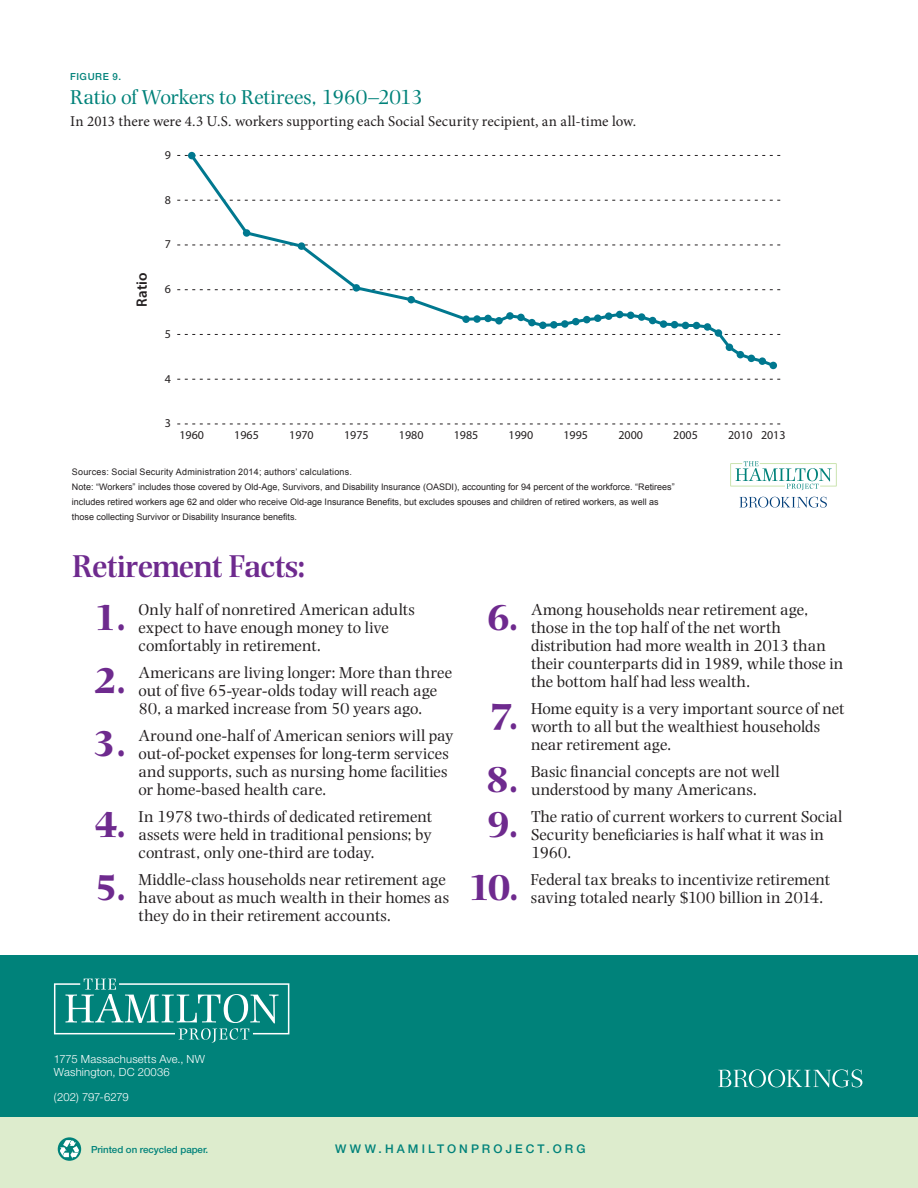
<style>
.page{position:relative;width:918px;height:1188px;background:#fff}
.page>*{position:absolute;margin:0;border:0;box-sizing:border-box;transform-origin:0 0}
.t1{font:700 37.5px "Photina MT Std";color:#6e2a8e}
.t2{font:600 33px "Photina MT Std";letter-spacing:-.015em;color:#6e2a8e}
.t3{font:21px "Photina MT Std";letter-spacing:-.01em;color:#00827a}
.t4{font:16.5px/18px "Photina MT Std";color:#231f20}
.t5{font:15px "Minion Pro";letter-spacing:.005em;color:#231f20}
.t6{font:600 15px "Myriad Pro";color:#231f20}
.t7{font:12px "Myriad Pro";color:#231f20}
.t8{font:500 12px "Helvetica Neue";letter-spacing:.255em;color:#00827a}
.t9{font:300 11.25px/13.5px "Helvetica Neue";letter-spacing:.015em;color:#fff}
.t10{font:300 11.25px "Helvetica Neue";letter-spacing:-.015em;color:#fff}
.t11{font:500 9.75px "Helvetica Neue";letter-spacing:-.005em;color:#00827a}
.t12{font:9px/15px "Arial";color:#231f20}
</style>
<div class="page">
<div style="left:0;top:955px;width:918px;height:163px;background:#00827a"></div>
<svg style="left:54px;top:979px;width:235px;height:64px"></svg>
<svg style="left:718px;top:1069px;width:144px;height:18px"></svg>
<div style="left:0;top:1118px;width:918px;height:70px;background:#ddeccd"></div>
<svg style="left:58px;top:1137px;width:23px;height:24px"></svg>
<svg style="left:57px;top:1137px;width:25px;height:22px"></svg>
<svg style="left:740px;top:497px;width:87px;height:11px"></svg>
<svg style="left:730px;top:461px;width:107px;height:29px"></svg>
<svg style="left:177px;top:379px;width:604px;height:1px"></svg>
<svg style="left:177px;top:289px;width:604px;height:1px"></svg>
<svg style="left:177px;top:200px;width:604px;height:1px"></svg>
<svg style="left:177px;top:424px;width:604px;height:1px"></svg>
<svg style="left:177px;top:245px;width:604px;height:1px"></svg>
<svg style="left:177px;top:155px;width:604px;height:1px"></svg>
<svg style="left:177px;top:311px;width:604px;height:58px"></svg>
<div style="left:473px;top:315px;width:8px;height:8px;background:#00788f;border-radius:50%"></div>
<div style="left:484px;top:315px;width:8px;height:7px;background:#00788f;border-radius:50%"></div>
<div style="left:495px;top:317px;width:8px;height:8px;background:#00788f;border-radius:50%"></div>
<div style="left:506px;top:312px;width:8px;height:8px;background:#00788f;border-radius:50%"></div>
<div style="left:517px;top:314px;width:8px;height:7px;background:#00788f;border-radius:50%"></div>
<div style="left:528px;top:319px;width:8px;height:7px;background:#00788f;border-radius:50%"></div>
<div style="left:539px;top:322px;width:8px;height:7px;background:#00788f;border-radius:50%"></div>
<div style="left:550px;top:321px;width:8px;height:8px;background:#00788f;border-radius:50%"></div>
<div style="left:561px;top:320px;width:8px;height:8px;background:#00788f;border-radius:50%"></div>
<div style="left:572px;top:318px;width:8px;height:7px;background:#00788f;border-radius:50%"></div>
<div style="left:583px;top:316px;width:8px;height:7px;background:#00788f;border-radius:50%"></div>
<div style="left:594px;top:314px;width:7px;height:8px;background:#00788f;border-radius:50%"></div>
<div style="left:605px;top:312px;width:7px;height:8px;background:#00788f;border-radius:50%"></div>
<div style="left:616px;top:311px;width:7px;height:7px;background:#00788f;border-radius:50%"></div>
<div style="left:627px;top:312px;width:7px;height:7px;background:#00788f;border-radius:50%"></div>
<div style="left:638px;top:313px;width:7px;height:8px;background:#00788f;border-radius:50%"></div>
<div style="left:649px;top:317px;width:7px;height:7px;background:#00788f;border-radius:50%"></div>
<div style="left:660px;top:320px;width:7px;height:8px;background:#00788f;border-radius:50%"></div>
<div style="left:671px;top:321px;width:7px;height:7px;background:#00788f;border-radius:50%"></div>
<div style="left:682px;top:322px;width:7px;height:7px;background:#00788f;border-radius:50%"></div>
<div style="left:693px;top:322px;width:7px;height:7px;background:#00788f;border-radius:50%"></div>
<div style="left:704px;top:323px;width:7px;height:8px;background:#00788f;border-radius:50%"></div>
<div style="left:715px;top:329px;width:7px;height:8px;background:#00788f;border-radius:50%"></div>
<div style="left:726px;top:344px;width:7px;height:7px;background:#00788f;border-radius:50%"></div>
<div style="left:737px;top:351px;width:7px;height:7px;background:#00788f;border-radius:50%"></div>
<div style="left:748px;top:355px;width:7px;height:7px;background:#00788f;border-radius:50%"></div>
<div style="left:759px;top:357px;width:7px;height:8px;background:#00788f;border-radius:50%"></div>
<div style="left:770px;top:362px;width:7px;height:7px;background:#00788f;border-radius:50%"></div>
<svg style="left:188px;top:151px;width:282px;height:172px"></svg>
<p class="t11" style="left:70px;top:70px;width:53px">FIGURE 9.</p>
<p class="t3" style="left:70px;top:85px;width:354px">Ratio of Workers to Retirees, 1960–2013</p>
<p class="t5" style="left:70px;top:111px;width:568px">In 2013 there were 4.3 U.S. workers supporting each Social Security recipient, an all-time low.</p>
<p class="t7" style="left:165px;top:147px;width:8px">9</p>
<p class="t7" style="left:165px;top:192px;width:8px">8</p>
<p class="t6" style="left:132px;top:307px;width:35px;rotate:-90deg">Ratio</p>
<p class="t7" style="left:165px;top:237px;width:8px">7</p>
<p class="t7" style="left:165px;top:282px;width:8px">6</p>
<p class="t7" style="left:165px;top:326px;width:8px">5</p>
<p class="t7" style="left:165px;top:371px;width:8px">4</p>
<p class="t7" style="left:165px;top:416px;width:8px">3</p>
<p class="t7" style="left:179px;top:428px;width:26px">1960</p>
<p class="t7" style="left:234px;top:428px;width:26px">1965</p>
<p class="t7" style="left:289px;top:428px;width:26px">1970</p>
<p class="t7" style="left:344px;top:428px;width:26px">1975</p>
<p class="t7" style="left:399px;top:428px;width:26px">1980</p>
<p class="t7" style="left:454px;top:428px;width:26px">1985</p>
<p class="t7" style="left:509px;top:428px;width:26px">1990</p>
<p class="t7" style="left:564px;top:428px;width:26px">1995</p>
<p class="t7" style="left:618px;top:428px;width:26px">2000</p>
<p class="t7" style="left:673px;top:428px;width:26px">2005</p>
<p class="t7" style="left:728px;top:428px;width:59px">2010 2013</p>
<p class="t12" style="left:72px;top:465px;width:604px">Sources: Social Security Administration 2014; authors’ calculations.<br>Note: “Workers” includes those covered by Old-Age, Survivors, and Disability Insurance (OASDI), accounting for 94 percent of the workforce. “Retirees” includes retired workers age 62 and older who receive Old-age Insurance Benefits, but excludes spouses and children of retired workers, as well as those collecting Survivor or Disability Insurance benefits.</p>
<h2 class="t2" style="left:72px;top:547px;width:235px">Retirement Facts:</h2>
<h1 class="t1" style="left:94px;top:596px;width:34px">1.</h1>
<p class="t4" style="left:139px;top:601px;width:278px">Only half of nonretired American adults expect to have enough money to live comfortably in retirement.</p>
<h1 class="t1" style="left:94px;top:659px;width:34px">2.</h1>
<p class="t4" style="left:139px;top:664px;width:315px">Americans are living longer: More than three out of five 65-year-olds today will reach age<br>80, a marked increase from 50 years ago.</p>
<h1 class="t1" style="left:93px;top:722px;width:35px">3.</h1>
<p class="t4" style="left:139px;top:727px;width:317px">Around one-half of American seniors will pay out-of-pocket expenses for long-term services and supports, such as nursing home facilities or home-based health care.</p>
<h1 class="t1" style="left:94px;top:803px;width:33px">4.</h1>
<p class="t4" style="left:139px;top:808px;width:295px;text-align:justify">In 1978 two-thirds of dedicated retirement assets were held in traditional pensions; by contrast, only one-third are today.</p>
<h1 class="t1" style="left:94px;top:866px;width:33px">5.</h1>
<p class="t4" style="left:139px;top:871px;width:312px">Middle-class households near retirement age have about as much wealth in their homes as they do in their retirement accounts.</p>
<h1 class="t1" style="left:487px;top:596px;width:33px">6.</h1>
<p class="t4" style="left:531px;top:601px;width:314px">Among households near retirement age, those in the top half of the net worth distribution had more wealth in 2013 than their counterparts did in 1989, while those in the bottom half had less wealth.</p>
<h1 class="t1" style="left:490px;top:695px;width:31px">7.</h1>
<p class="t4" style="left:531px;top:700px;width:315px">Home equity is a very important source of net worth to all but the wealthiest households near retirement age.</p>
<h1 class="t1" style="left:486px;top:758px;width:34px">8.</h1>
<p class="t4" style="left:531px;top:763px;width:250px">Basic financial concepts are not well understood by many Americans.</p>
<h1 class="t1" style="left:487px;top:803px;width:33px">9.</h1>
<p class="t4" style="left:531px;top:808px;width:313px">The ratio of current workers to current Social<br>Security beneficiaries is half what it was in<br>1960.</p>
<h1 class="t1" style="left:468px;top:866px;width:53px">10.</h1>
<p class="t4" style="left:531px;top:871px;width:301px">Federal tax breaks to incentivize retirement saving totaled nearly $100 billion in 2014.</p>
<p class="t9" style="left:54px;top:1052px;width:152px">1775 Massachusetts Ave., NW<br>Washington, DC 20036</p>
<p class="t10" style="left:54px;top:1090px;width:76px">(202) 797-6279</p>
<p class="t11" style="left:91px;top:1143px;width:119px">Printed on recycled paper.</p>
<p class="t8" style="left:335px;top:1142px;width:252px">WWW.HAMILTONPROJECT.ORG</p>
</div>
